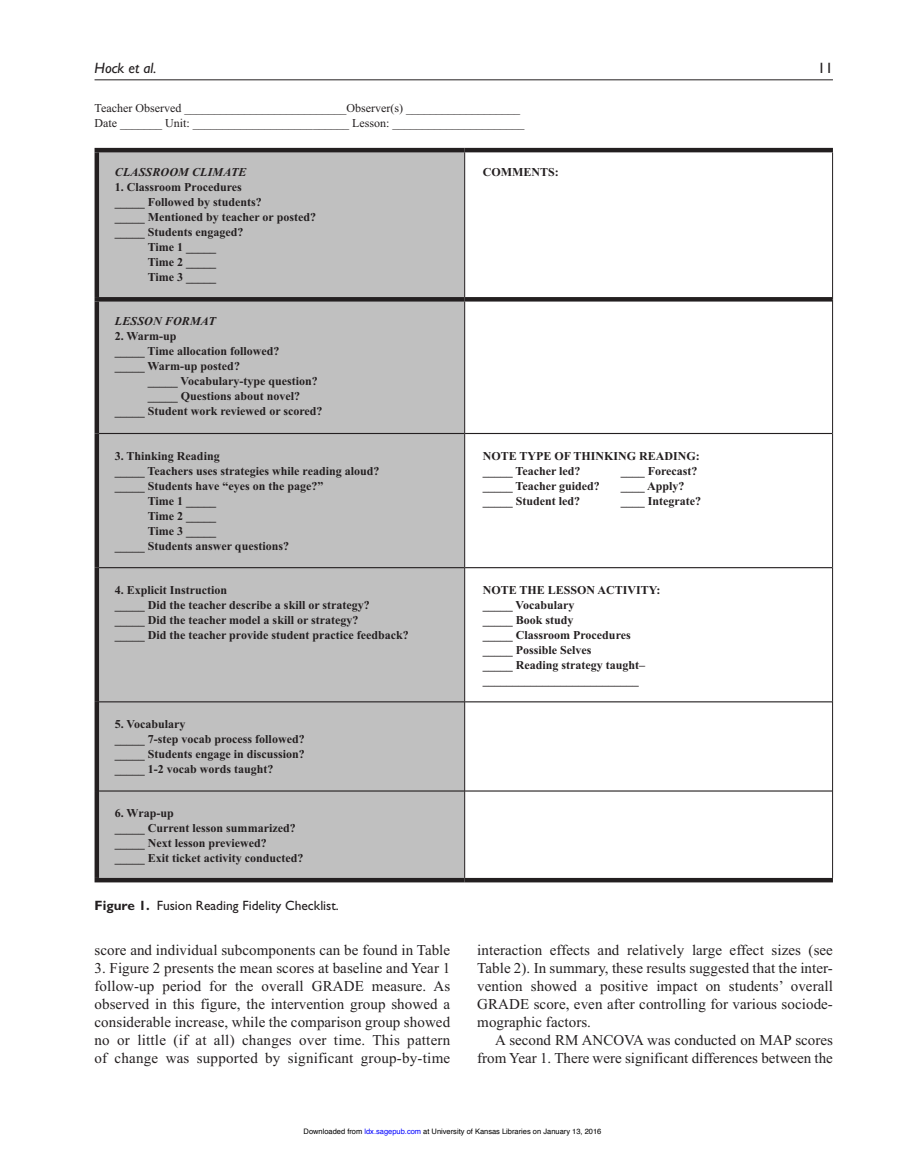
<style>
.page{position:relative;width:905px;height:1175px;background:#fff}
.page>*{position:absolute;margin:0;border:0;box-sizing:border-box;transform-origin:0 0}
.t1{font:15px/18px "Times New Roman";letter-spacing:.005em;color:#231f20;text-align:justify}
.t2{font:italic 15px "Gill Sans Std";color:#231f20}
.t3{font:15px "Gill Sans Std";color:#231f20}
.t4{font:13.5px "Gill Sans Std";color:#231f20}
.t5{font:700 12px/15px "Times New Roman";color:#231f20}
.t6{font:12px/15px "Times New Roman";color:#231f20}
.t7{font:italic 700 12px "Times New Roman";letter-spacing:.015em;color:#231f20}
.t8{font:7.5px "Helvetica";color:#000}
.s1{font-weight:700}
.s2{color:#00f}
</style>
<div class="page">
<hr style="left:94px;top:80px;width:738px;height:1px;background:#231f20">
<div style="left:99px;top:152px;width:365px;height:726px;background:#c0c0c0"></div>
<div style="left:94px;top:152px;width:5px;height:145px;background:#231f20"></div>
<div style="left:94px;top:301px;width:5px;height:132px;background:#231f20"></div>
<div style="left:94px;top:433px;width:5px;height:134px;background:#231f20"></div>
<div style="left:94px;top:567px;width:5px;height:135px;background:#231f20"></div>
<div style="left:94px;top:702px;width:5px;height:89px;background:#231f20"></div>
<div style="left:94px;top:791px;width:5px;height:87px;background:#231f20"></div>
<hr style="left:94px;top:148px;width:370px;height:4px;background:#231f20">
<hr style="left:464px;top:148px;width:368px;height:4px;background:#231f20">
<hr style="left:99px;top:433px;width:365px;height:1px;background:#231f20">
<hr style="left:465px;top:433px;width:367px;height:1px;background:#231f20">
<hr style="left:99px;top:567px;width:365px;height:1px;background:#231f20">
<hr style="left:465px;top:567px;width:367px;height:1px;background:#231f20">
<hr style="left:99px;top:701px;width:365px;height:1px;background:#231f20">
<hr style="left:465px;top:701px;width:367px;height:1px;background:#231f20">
<hr style="left:99px;top:790px;width:365px;height:1px;background:#231f20">
<hr style="left:465px;top:790px;width:367px;height:1px;background:#231f20">
<hr style="left:94px;top:878px;width:370px;height:4px;background:#231f20">
<hr style="left:464px;top:878px;width:368px;height:4px;background:#231f20">
<hr style="left:464px;top:152px;width:1px;height:145px;background:#231f20">
<hr style="left:832px;top:152px;width:1px;height:147px;background:#231f20">
<hr style="left:464px;top:301px;width:1px;height:132px;background:#231f20">
<hr style="left:832px;top:299px;width:1px;height:134px;background:#231f20">
<hr style="left:464px;top:433px;width:1px;height:134px;background:#231f20">
<hr style="left:832px;top:433px;width:1px;height:134px;background:#231f20">
<hr style="left:464px;top:567px;width:1px;height:135px;background:#231f20">
<hr style="left:832px;top:567px;width:1px;height:135px;background:#231f20">
<hr style="left:464px;top:702px;width:1px;height:89px;background:#231f20">
<hr style="left:832px;top:702px;width:1px;height:89px;background:#231f20">
<hr style="left:464px;top:791px;width:1px;height:87px;background:#231f20">
<hr style="left:832px;top:791px;width:1px;height:87px;background:#231f20">
<hr style="left:94px;top:297px;width:370px;height:4px;background:#231f20">
<svg style="left:464px;top:297px;width:368px;height:4px"></svg>
<p class="t2" style="left:94px;top:60px;width:63px">Hock et al.</p>
<p class="t3" style="left:818px;top:60px;width:16px">11</p>
<p class="t6" style="left:94px;top:100px;width:431px">Teacher Observed ___________________________Observer(s) ___________________<br>Date _______ Unit: __________________________ Lesson: ______________________</p>
<p class="t7" style="left:115px;top:165px;width:133px">CLASSROOM CLIMATE</p>
<p class="t5" style="left:115px;top:180px;width:128px">1. Classroom Procedures</p>
<p class="t5" style="left:115px;top:195px;width:149px">_____ Followed by students?</p>
<p class="t5" style="left:115px;top:210px;width:203px">_____ Mentioned by teacher or posted?</p>
<p class="t5" style="left:115px;top:225px;width:130px">_____ Students engaged?</p>
<p class="t5" style="left:148px;top:240px;width:70px">Time 1 _____</p>
<p class="t5" style="left:148px;top:255px;width:70px">Time 2 _____</p>
<p class="t5" style="left:148px;top:270px;width:70px">Time 3 _____</p>
<p class="t5" style="left:482px;top:165px;width:77px">COMMENTS:</p>
<p class="t7" style="left:115px;top:315px;width:102px">LESSON FORMAT</p>
<p class="t5" style="left:115px;top:329px;width:166px">2. Warm-up<br>_____ Time allocation followed? _____ Warm-up posted?</p>
<p class="t5" style="left:148px;top:374px;width:172px">_____ Vocabulary-type question?</p>
<p class="t5" style="left:148px;top:389px;width:154px">_____ Questions about novel?</p>
<p class="t5" style="left:115px;top:404px;width:209px">_____ Student work reviewed or scored?</p>
<p class="t5" style="left:115px;top:448px;width:106px">3. Thinking Reading</p>
<p class="t5" style="left:115px;top:463px;width:266px">_____ Teachers uses strategies while reading aloud?</p>
<p class="t5" style="left:115px;top:478px;width:210px">_____ Students have “eyes on the page?”</p>
<p class="t5" style="left:148px;top:493px;width:70px">Time 1 _____</p>
<p class="t5" style="left:148px;top:508px;width:70px">Time 2 _____</p>
<p class="t5" style="left:148px;top:523px;width:70px">Time 3 _____</p>
<p class="t5" style="left:115px;top:538px;width:176px">_____ Students answer questions?</p>
<p class="t5" style="left:482px;top:448px;width:219px">NOTE TYPE OF THINKING READING: _____ Teacher led?</p>
<p class="t5" style="left:620px;top:463px;width:78px">____ Forecast?</p>
<p class="t5" style="left:482px;top:478px;width:119px">_____ Teacher guided?</p>
<p class="t5" style="left:620px;top:478px;width:65px">____ Apply?</p>
<p class="t5" style="left:482px;top:493px;width:99px">_____ Student led?</p>
<p class="t5" style="left:620px;top:493px;width:82px">____ Integrate?</p>
<p class="t5" style="left:115px;top:582px;width:295px">4. Explicit Instruction<br>_____ Did the teacher describe a skill or strategy?<br>_____ Did the teacher model a skill or strategy?<br>_____ Did the teacher provide student practice feedback?</p>
<p class="t5" style="left:482px;top:582px;width:179px">NOTE THE LESSON ACTIVITY: _____ Vocabulary<br>_____ Book study<br>_____ Classroom Procedures _____ Possible Selves<br>_____ Reading strategy taught– __________________________</p>
<p class="t5" style="left:115px;top:716px;width:192px">5. Vocabulary<br>_____ 7-step vocab process followed? _____ Students engage in discussion? _____ 1-2 vocab words taught?</p>
<p class="t5" style="left:115px;top:805px;width:190px">6. Wrap-up<br>_____ Current lesson summarized? _____ Next lesson previewed?<br>_____ Exit ticket activity conducted?</p>
<p class="t4" style="left:94px;top:898px;width:246px"><span class="s1">Figure 1.</span> Fusion Reading Fidelity Checklist.</p>
<p class="t1" style="left:94px;top:940px;width:357px">score and individual subcomponents can be found in Table</p>
<p class="t1" style="left:94px;top:958px;width:357px">3. Figure 2 presents the mean scores at baseline and Year 1 follow-up period for the overall GRADE measure. As observed in this figure, the intervention group showed a considerable increase, while the comparison group showed no or little (if at all) changes over time. This pattern of change was supported by significant group-by-time</p>
<p class="t1" style="left:477px;top:940px;width:357px">interaction effects and relatively large effect sizes (see Table 2). In summary, these results suggested that the inter&shy;vention showed a positive impact on students’ overall GRADE score, even after controlling for various sociode&shy;mographic factors.</p>
<p class="t1" style="left:477px;top:1030px;width:357px;text-align:right">A second RM ANCOVA was conducted on MAP scores from Year 1. There were significant differences between the</p>
<p class="t8" style="left:303px;top:1128px;width:299px">Downloaded from <span class="s2">ldx.sagepub.com</span> at University of Kansas Libraries on January 13, 2016</p>
</div>
